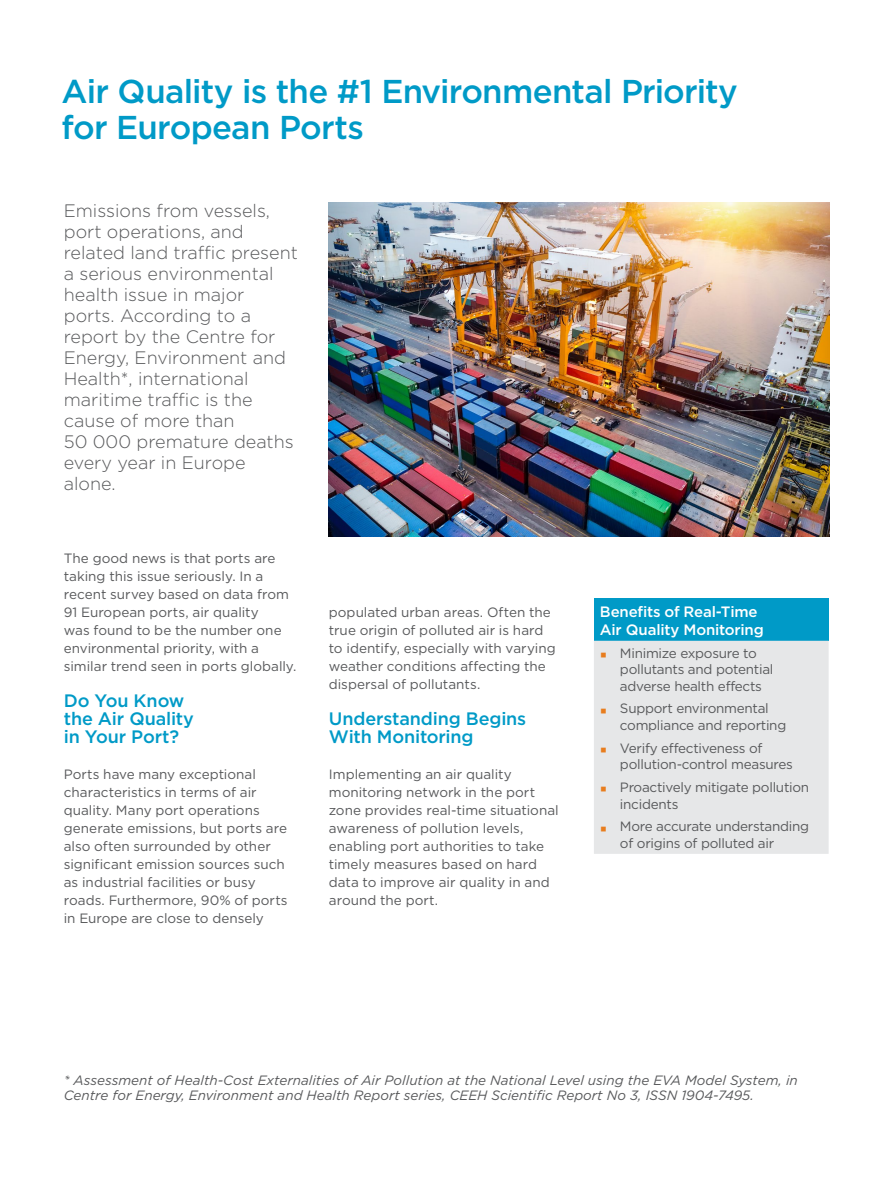
<style>
.page{position:relative;width:893px;height:1191px;background:#fff}
.page>*{position:absolute;margin:0;border:0;box-sizing:border-box;transform-origin:0 0}
.t1{font:500 33px/36px "Gotham";letter-spacing:-.025em;color:#009ac7}
.t2{font:300 18px/21px "Gotham";color:#58595b}
.t3{font:500 18px/18px "Gotham";letter-spacing:-.01em;color:#009ac7}
.t4{font:500 15px/18px "Gotham";letter-spacing:-.01em;color:#fff}
.t5{font:13.5px/18px "Gotham";letter-spacing:-.005em;color:#58595b}
.t6{font:italic 13.5px/15px "Gotham";color:#58595b}
.s1{font-family:"Arial";font-weight:900;font-size:21px;color:#e87d1e}
</style>
<div class="page">
<div style="left:594px;top:599px;width:235px;height:42px;background:#009ac7"></div>
<div style="left:594px;top:641px;width:235px;height:213px;background:#e6e7e8"></div>
<img style="left:329px;top:203px;width:500px;height:333px">
<h1 class="t1" style="left:62px;top:73px;width:678px">Air Quality is the #1 Environmental Priority for European Ports</h1>
<p class="t2" style="left:64px;top:200px;width:236px">Emissions from vessels, port operations, and related land traffic present a serious environmental health issue in major ports. According to a report by the Centre for<br>Energy, Environment and<br>Health*, international maritime traffic is the cause of more than<br>50 000 premature deaths every year in Europe alone.</p>
<p class="t5" style="left:64px;top:548px;width:234px">The good news is that ports are taking this issue seriously. In a recent survey based on data from<br>91 European ports, air quality<br>was found to be the number one environmental priority, with a similar trend seen in ports globally.</p>
<h2 class="t3" style="left:64px;top:691px;width:132px">Do You Know the Air Quality in Your Port?</h2>
<p class="t5" style="left:64px;top:764px;width:225px">Ports have many exceptional characteristics in terms of air quality. Many port operations generate emissions, but ports are also often surrounded by other significant emission sources such as industrial facilities or busy roads. Furthermore, 90% of ports in Europe are close to densely</p>
<p class="t5" style="left:329px;top:602px;width:228px">populated urban areas. Often the true origin of polluted air is hard to identify, especially with varying weather conditions affecting the dispersal of pollutants.</p>
<h2 class="t3" style="left:329px;top:709px;width:199px">Understanding Begins<br>With Monitoring</h2>
<p class="t5" style="left:329px;top:764px;width:231px">Implementing an air quality monitoring network in the port zone provides real-time situational awareness of pollution levels, enabling port authorities to take timely measures based on hard data to improve air quality in and around the port.</p>
<p class="t4" style="left:600px;top:602px;width:165px">Benefits of Real-Time<br>Air Quality Monitoring</p>
<p class="t5" style="left:620px;top:644px;width:155px;line-height:16.5px;text-indent:-20px"><span class="s1">▪</span> Minimize exposure to pollutants and potential adverse health effects</p>
<p class="t5" style="left:620px;top:700px;width:168px;line-height:16.5px;text-indent:-20px"><span class="s1">▪</span> Support environmental compliance and reporting</p>
<p class="t5" style="left:620px;top:739px;width:174px;line-height:16.5px;text-indent:-20px"><span class="s1">▪</span> Verify effectiveness of pollution-control measures</p>
<p class="t5" style="left:620px;top:778px;width:191px;line-height:16.5px;text-indent:-20px"><span class="s1">▪</span> Proactively mitigate pollution incidents</p>
<p class="t5" style="left:620px;top:818px;width:191px;line-height:16.5px;text-indent:-20px"><span class="s1">▪</span> More accurate understanding of origins of polluted air</p>
<p class="t6" style="left:64px;top:1072px;width:736px">* Assessment of Health-Cost Externalities of Air Pollution at the National Level using the EVA Model System, in<br>Centre for Energy, Environment and Health Report series, CEEH Scientific Report No 3, ISSN 1904-7495.</p>
</div>
